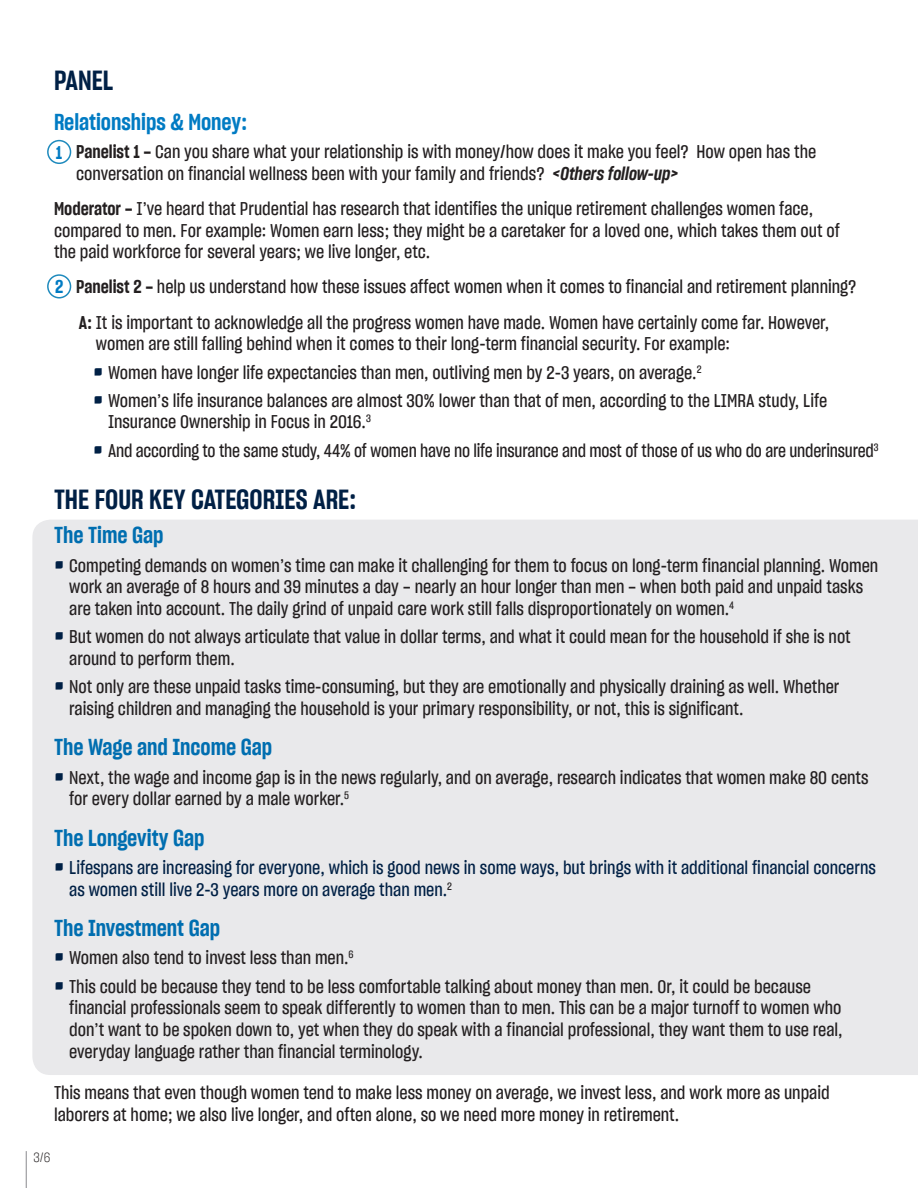
<style>
.page{position:relative;width:918px;height:1188px;background:#fff}
.page>*{position:absolute;margin:0;border:0;box-sizing:border-box;transform-origin:0 0}
.t1{font:27px "PF Sharp Grotesk Sm Bold 15";color:#002045}
.t2{font:22.5px "PF Sharp Grotesk Sm Bold 15";color:#006eb0}
.t3{font:22.5px "PF Sharp Grotesk Sm Bold 15";color:#007bc3}
.t4{font:18px/21.6px "PF Sharp Grotesk Medium 15";color:#231f20}
.t5{font:18px/21.6px "PF Sharp Grotesk Medium 15";color:#002045}
.t6{font:18px "PF Sharp Grotesk Sm Bold 15";color:#007bc3}
.t7{font:13.5px "PF Sharp Grotesk Light 15";color:#231f20}
.s1{font-family:"PF Sharp Grotesk Sm Bold 15"}
.s2{font-family:"PF Sharp Grotesk Sm Bold Italic 15"}
.s3{font-family:"Pru Icon Font";color:#002045}
.s4{font-family:"Pru Icon Font"}
</style>
<div class="page">
<div style="left:32px;top:520px;width:886px;height:555px;background:#e9e9eb"></div>
<div style="left:47px;top:140px;width:24px;height:24px;border:2px solid #1e8abd;border-radius:50%"></div>
<div style="left:47px;top:274px;width:24px;height:25px;border:2px solid #1e8abd;border-radius:50%"></div>
<hr style="left:26px;top:1151px;width:1px;height:37px;background:#8a8a8e">
<h2 class="t1" style="left:54px;top:61px;width:61px">PANEL</h2>
<h3 class="t3" style="left:54px;top:106px;width:195px">Relationships &amp; Money:</h3>
<p class="t4" style="left:76px;top:141px;width:742px"><span class="s1">Panelist 1 –</span> Can you share what your relationship is with money/how does it make you feel? How open has the conversation on financial wellness been with your family and friends? <span class="s2">&lt;Others follow-up&gt;</span></p>
<p class="t4" style="left:54px;top:197px;width:787px"><span class="s1">Moderator –</span> I’ve heard that Prudential has research that identifies the unique retirement challenges women face, compared to men. For example: Women earn less; they might be a caretaker for a loved one, which takes them out of the paid workforce for several years; we live longer, etc.</p>
<p class="t4" style="left:76px;top:276px;width:782px"><span class="s1">Panelist 2 –</span> help us understand how these issues affect women when it comes to financial and retirement planning?</p>
<p class="t4" style="left:96px;top:311px;width:735px;text-indent:-17px"><span class="s1">A:</span> It is important to acknowledge all the progress women have made. Women have certainly come far. However, women are still falling behind when it comes to their long-term financial security. For example:</p>
<p class="t4" style="left:93px;top:361px;width:610px"><span class="s3">•</span> Women have longer life expectancies than men, outliving men by 2-3 years, on average.<sup>2</sup></p>
<p class="t4" style="left:108px;top:389px;width:721px;text-indent:-15px"><span class="s3">•</span> Women’s life insurance balances are almost 30% lower than that of men, according to the LIMRA study, Life<br>Insurance Ownership in Focus in 2016.<sup>3</sup></p>
<p class="t4" style="left:93px;top:439px;width:787px"><span class="s3">•</span> And according to the same study, 44% of women have no life insurance and most of those of us who do are underinsured<sup>3</sup></p>
<h2 class="t1" style="left:54px;top:481px;width:304px">THE FOUR KEY CATEGORIES ARE:</h2>
<h3 class="t2" style="left:54px;top:520px;width:111px">The Time Gap</h3>
<p class="t4" style="left:69px;top:554px;width:811px;text-indent:-15px"><span class="s3">•</span> Competing demands on women’s time can make it challenging for them to focus on long-term financial planning. Women work an average of 8 hours and 39 minutes a day – nearly an hour longer than men – when both paid and unpaid tasks are taken into account. The daily grind of unpaid care work still falls disproportionately on women.<sup>4</sup></p>
<p class="t4" style="left:69px;top:625px;width:783px;text-indent:-15px"><span class="s3">•</span> But women do not always articulate that value in dollar terms, and what it could mean for the household if she is not around to perform them.</p>
<p class="t4" style="left:69px;top:675px;width:772px;text-indent:-15px"><span class="s3">•</span> Not only are these unpaid tasks time-consuming, but they are emotionally and physically draining as well. Whether raising children and managing the household is your primary responsibility, or not, this is significant.</p>
<h3 class="t2" style="left:54px;top:731px;width:220px">The Wage and Income Gap</h3>
<p class="t4" style="left:69px;top:766px;width:801px;text-indent:-15px"><span class="s3">•</span> Next, the wage and income gap is in the news regularly, and on average, research indicates that women make 80 cents for every dollar earned by a male worker.<sup>5</sup></p>
<h3 class="t2" style="left:54px;top:822px;width:152px">The Longevity Gap</h3>
<p class="t5" style="left:69px;top:856px;width:808px;text-indent:-15px"><span class="s4">•</span> Lifespans are increasing for everyone, which is good news in some ways, but brings with it additional financial concerns as women still live 2-3 years more on average than men.<sup>2</sup></p>
<h3 class="t2" style="left:54px;top:912px;width:168px">The Investment Gap</h3>
<p class="t4" style="left:54px;top:947px;width:301px"><span class="s3">•</span> Women also tend to invest less than men.<sup>6</sup></p>
<p class="t4" style="left:69px;top:975px;width:775px;text-indent:-15px"><span class="s3">•</span> This could be because they tend to be less comfortable talking about money than men. Or, it could be because financial professionals seem to speak differently to women than to men. This can be a major turnoff to women who don’t want to be spoken down to, yet when they do speak with a financial professional, they want them to use real, everyday language rather than financial terminology.</p>
<p class="t4" style="left:54px;top:1082px;width:777px">This means that even though women tend to make less money on average, we invest less, and work more as unpaid laborers at home; we also live longer, and often alone, so we need more money in retirement.</p>
<p class="t6" style="left:56px;top:140px;width:8px">1</p>
<p class="t6" style="left:55px;top:274px;width:10px">2</p>
<p class="t7" style="left:33px;top:1148px;width:18px">3/6</p>
</div>
